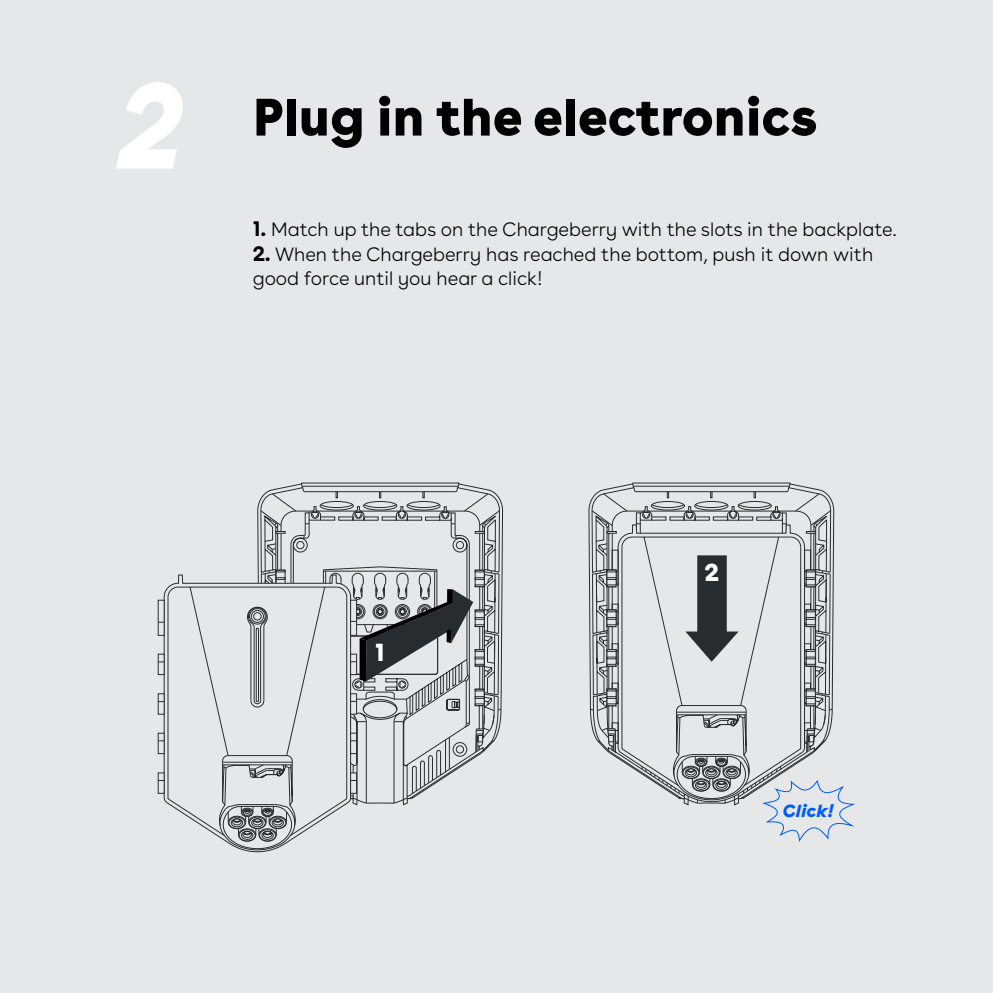
<style>
.page{position:relative;width:993px;height:993px;background:#fff}
.page>*{position:absolute;margin:0;border:0;box-sizing:border-box;transform-origin:0 0}
.t1{font:italic 900 123.75px "Buenos Aires";color:#fff;scale:.91 1}
.t2{font:900 52.5px "Buenos Aires";color:#000}
.t3{font:900 25px "Buenos Aires";color:#fff}
.t4{font:300 19.25px/23px "Buenos Aires";color:#000}
.t5{font:italic 900 17.5px "Buenos Aires";color:#005aff}
.s1{font-weight:700;font-size:21.25px}
</style>
<div class="page">
<div style="left:0;top:0;width:992px;height:992px;background:#e6e7e8"></div>
<svg style="left:588px;top:483px;width:267px;height:359px"></svg>
<svg style="left:163px;top:582px;width:109px;height:270px"></svg>
<svg style="left:167px;top:596px;width:10px;height:240px"></svg>
<svg style="left:158px;top:599px;width:6px;height:36px"></svg>
<svg style="left:158px;top:653px;width:6px;height:21px"></svg>
<svg style="left:158px;top:693px;width:6px;height:21px"></svg>
<svg style="left:158px;top:732px;width:6px;height:21px"></svg>
<svg style="left:158px;top:772px;width:6px;height:21px"></svg>
<svg style="left:177px;top:483px;width:324px;height:367px"></svg>
<svg style="left:158px;top:620px;width:6px;height:2px"></svg>
<svg style="left:158px;top:700px;width:6px;height:2px"></svg>
<h1 class="t1" style="left:117px;top:16px;width:71px">2</h1>
<h2 class="t2" style="left:253px;top:71px;width:566px">Plug in the electronics</h2>
<p class="t4" style="left:253px;top:216px;width:645px"><span class="s1">1.</span> Match up the tabs on the Chargeberry with the slots in the backplate.</p>
<p class="t4" style="left:253px;top:241px;width:621px"><span class="s1">2.</span> When the Chargeberry has reached the bottom, push it down with good force until you hear a click!</p>
<p class="t3" style="left:375px;top:630px;width:11px">1</p>
<p class="t3" style="left:704px;top:550px;width:16px">2</p>
<p class="t5" style="left:782px;top:795px;width:53px">Click!</p>
</div>
